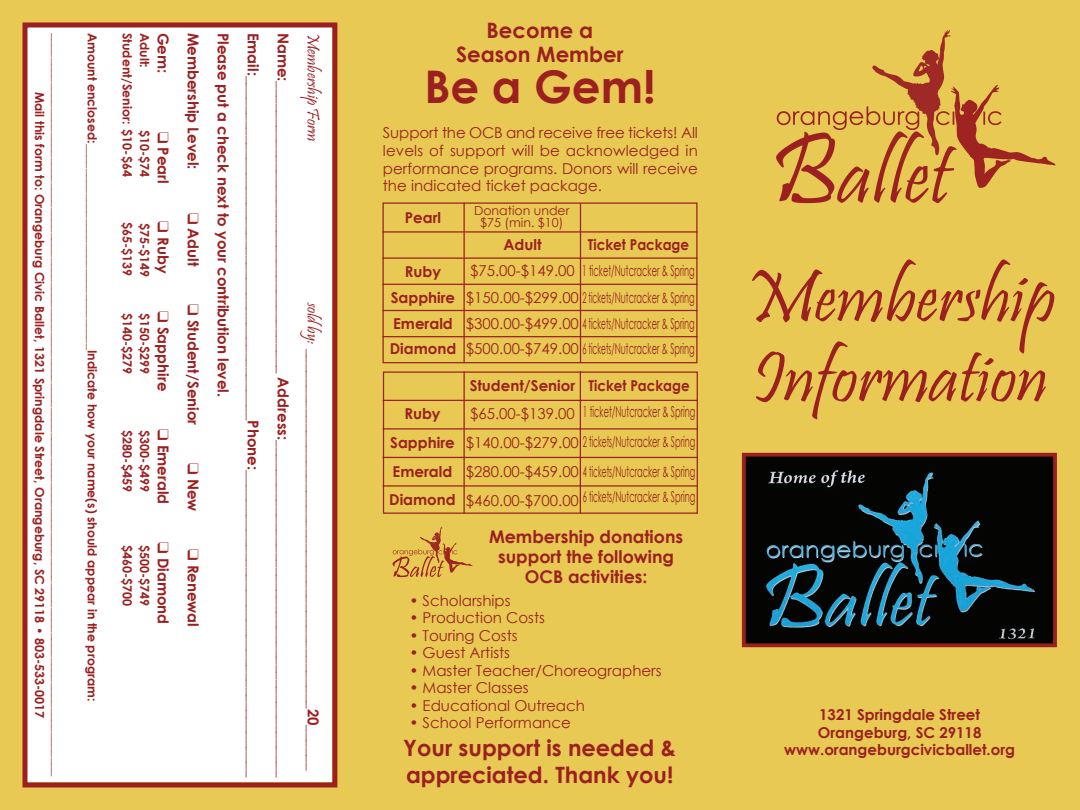
<style>
.page{position:relative;width:1080px;height:810px;background:#e7c953}
.page>*{position:absolute;margin:0;border:0;box-sizing:border-box;transform-origin:0 0}
.t1{font:75px/80px "Pristina Plain";color:#9c2020}
.t2{font:700 45px "Century Gothic";color:#9c2020}
.t3{font:700 22.5px/27.5px "Century Gothic";color:#9c2020}
.t4{font:700 21.25px/23.8px "Century Gothic";color:#9c2020;text-align:center}
.t5{font:700 17.5px/20px "Century Gothic";color:#9c2020;text-align:center}
.t6{font:17.5px "Pristina Plain";color:#9c2020}
.t7{font:700 15px/28.8px "Century Gothic";color:#9c2020;text-align:center}
.t8{font:15px/17.5px "Century Gothic";color:#9c2020}
.t9{font:15px "Century Gothic";color:#9c2020;scale:.55 1}
.t10{font:700 15px "Century Gothic";color:#9c2020;scale:.9 1}
.t11{font:15px "Century Gothic";color:#9c2020;scale:.5 1}
.t12{font:700 12.5px "Century Gothic";color:#9c2020}
.t13{font:12.5px/12.5px "Century Gothic";color:#9c2020;text-align:center}
.s1{font-family:"Pristina Plain";font-weight:400;font-size:17.5px}
</style>
<div class="page">
<img style="left:776px;top:30px;width:280px;height:174px">
<div style="left:28px;top:28px;width:304px;height:754px;background:#fff"></div>
<div style="left:22px;top:22px;width:315px;height:765px;border:5px solid #9c2020"></div>
<img style="left:747px;top:458px;width:305px;height:184px">
<div style="left:742px;top:453px;width:315px;height:194px;border:4px solid #9c2020"></div>
<svg style="left:382px;top:202px;width:316px;height:312px"></svg>
<img style="left:392px;top:526px;width:81px;height:52px">
<hr style="left:382px;top:231px;width:316px;height:2px;background:#9c2020">
<hr style="left:382px;top:257px;width:316px;height:2px;background:#9c2020">
<hr style="left:382px;top:284px;width:316px;height:1px;background:#9c2020">
<hr style="left:382px;top:310px;width:316px;height:1px;background:#9c2020">
<hr style="left:382px;top:336px;width:316px;height:1px;background:#9c2020">
<hr style="left:463px;top:371px;width:2px;height:143px;background:#9c2020">
<hr style="left:580px;top:371px;width:1px;height:143px;background:#9c2020">
<p class="t12" style="left:65px;top:33px;width:745px;rotate:90deg">_______________________________________________________________________________________________________________________</p>
<p class="t12" style="left:100px;top:33px;width:670px;rotate:90deg">Amount enclosed:_________________________________Indicate how your name(s) should appear in the program:</p>
<p class="t12" style="left:135px;top:33px;width:146px;rotate:90deg">Student/Senior: $10-$64</p>
<p class="t12" style="left:153px;top:33px;width:37px;rotate:90deg">Adult:</p>
<p class="t7" style="left:178px;top:33px;width:42px;rotate:90deg">Gem:</p>
<p class="t12" style="left:48px;top:92px;width:628px;rotate:90deg">Mail this form to: Orangeburg Civic Ballet, 1321 Springdale Street, Orangeburg, SC 29118 • 803-533-0017</p>
<p class="t12" style="left:153px;top:130px;width:49px;rotate:90deg">$10-$74</p>
<p class="t7" style="left:178px;top:132px;width:53px;rotate:90deg">❑ Pearl</p>
<p class="t7" style="left:178px;top:221px;width:53px;rotate:90deg">❑ Ruby</p>
<p class="t7" style="left:178px;top:311px;width:82px;rotate:90deg">❑ Sapphire</p>
<p class="t7" style="left:178px;top:429px;width:77px;rotate:90deg">❑ Emerald</p>
<p class="t7" style="left:178px;top:542px;width:84px;rotate:90deg">❑ Diamond</p>
<p class="t12" style="left:135px;top:222px;width:56px;rotate:90deg">$65-$139</p>
<p class="t12" style="left:135px;top:313px;width:63px;rotate:90deg">$140-$279</p>
<p class="t12" style="left:153px;top:223px;width:56px;rotate:90deg">$75-$149</p>
<p class="t12" style="left:153px;top:313px;width:63px;rotate:90deg">$150-$299</p>
<p class="t12" style="left:135px;top:430px;width:63px;rotate:90deg">$280-$459</p>
<p class="t12" style="left:153px;top:430px;width:63px;rotate:90deg">$300-$499</p>
<p class="t12" style="left:135px;top:545px;width:63px;rotate:90deg">$460-$700</p>
<p class="t12" style="left:153px;top:545px;width:63px;rotate:90deg">$500-$749</p>
<p class="t7" style="left:208px;top:33px;width:138px;rotate:90deg">Membership Level:</p>
<p class="t7" style="left:238px;top:33px;width:366px;rotate:90deg">Please put a check next to your contribution level.</p>
<p class="t7" style="left:268px;top:33px;width:747px;rotate:90deg">Email:______________________________________________Phone:_________________________________________</p>
<p class="t7" style="left:298px;top:33px;width:747px;rotate:90deg">Name:_______________________________________ Address:_____________________________________________</p>
<p class="t7" style="left:208px;top:213px;width:55px;rotate:90deg">❑ Adult</p>
<p class="t7" style="left:208px;top:304px;width:123px;rotate:90deg">❑ Student/Senior</p>
<p class="t7" style="left:208px;top:463px;width:50px;rotate:90deg">❑ New</p>
<p class="t7" style="left:208px;top:549px;width:79px;rotate:90deg">❑ Renewal</p>
<p class="t6" style="left:322px;top:33px;width:111px;rotate:90deg">Membership Form</p>
<p class="t7" style="left:328px;top:303px;width:469px;rotate:90deg"><span class="s1">sold by:</span> ________________________________________________20______</p>
<h3 class="t4" style="left:456px;top:18px;width:169px">Become a<br>Season Member</h3>
<h2 class="t2" style="left:424px;top:58px;width:233px">Be a Gem!</h2>
<p class="t8" style="left:383px;top:124px;width:317px;text-align:justify">Support the OCB and receive free tickets! All levels of support will be acknowledged in performance programs. Donors will receive the indicated ticket package.</p>
<p class="t7" style="left:405px;top:203px;width:38px">Pearl</p>
<p class="t7" style="left:390px;top:258px;width:68px;line-height:25.9px">Ruby<br>Sapphire<br>Emerald<br>Diamond</p>
<p class="t7" style="left:389px;top:399px;width:68px">Ruby<br>Sapphire<br>Emerald<br>Diamond</p>
<p class="t13" style="left:474px;top:204px;width:97px">Donation under $75 (min. $10)</p>
<p class="t10" style="left:588px;top:235px;width:114px">Ticket Package</p>
<p class="t9" style="left:582px;top:261px;width:206px">1 ticket/Nutcracker &amp; Spring</p>
<p class="t7" style="left:503px;top:230px;width:40px">Adult</p>
<p class="t8" style="left:466px;top:258px;width:230px;line-height:25.9px">$75.00-$149.00<br>$150.00-$299.00 2 tickets/Nutcracker &amp; Spring $300.00-$499.00 4 tickets/Nutcracker &amp; Spring $500.00-$749.00 6 tickets/Nutcracker &amp; Spring</p>
<p class="t10" style="left:589px;top:375px;width:114px">Ticket Package</p>
<p class="t9" style="left:583px;top:402px;width:206px">1 ticket/Nutcracker &amp; Spring</p>
<p class="t7" style="left:470px;top:370px;width:107px">Student/Senior</p>
<p class="t8" style="left:466px;top:400px;width:231px;line-height:27.5px">$65.00-$139.00<br>$140.00-$279.00 2 tickets/Nutcracker &amp; Spring</p>
<p class="t8" style="left:466px;top:456px;width:231px;line-height:28.8px">$280.00-$459.00 4 tickets/Nutcracker &amp; Spring $460.00-$700.00</p>
<p class="t11" style="left:583px;top:487px;width:226px">6 tickets/Nutcracker &amp; Spring</p>
<p class="t5" style="left:489px;top:526px;width:196px">Membership donations support the following<br>OCB activities:</p>
<p class="t8" style="left:409px;top:591px;width:103px">• Scholarships</p>
<p class="t8" style="left:409px;top:608px;width:137px">• Production Costs</p>
<p class="t8" style="left:409px;top:626px;width:110px">• Touring Costs</p>
<p class="t8" style="left:409px;top:643px;width:102px">• Guest Artists</p>
<p class="t8" style="left:409px;top:661px;width:254px">• Master Teacher/Choreographers</p>
<p class="t8" style="left:409px;top:678px;width:121px">• Master Classes</p>
<p class="t8" style="left:409px;top:696px;width:177px">• Educational Outreach</p>
<p class="t8" style="left:409px;top:713px;width:163px">• School Performance</p>
<h3 class="t3" style="left:403px;top:733px;width:274px">Your support is needed &amp; appreciated. Thank you!</h3>
<h1 class="t1" style="left:745px;top:265px;width:313px">Membership<br>Information</h1>
<p class="t7" style="left:784px;top:706px;width:233px;line-height:17.5px">1321 Springdale Street<br>Orangeburg, SC 29118 www.orangeburgcivicballet.org</p>
</div>
